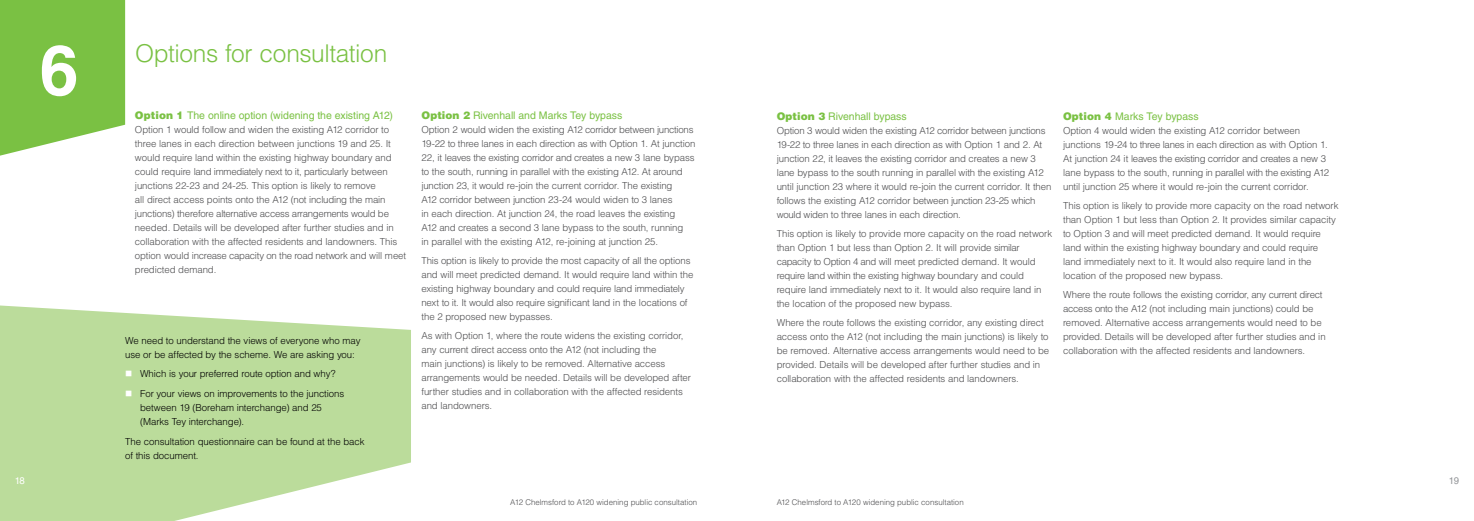
<style>
.page{position:relative;width:1474px;height:521px;background:#fff}
.page>*{position:absolute;margin:0;border:0;box-sizing:border-box;transform-origin:0 0}
.t1{font:700 70px "Helvetica LT Std";color:#fff}
.t2{font:300 24.5px "Helvetica LT Std";letter-spacing:-.02em;color:#7ac143}
.t3{font:10.5px "Helvetica LT Std";letter-spacing:-.005em;color:#7ac143}
.t4{font:300 9.62px/14px "Helvetica LT Std";letter-spacing:-.01em;color:#4d4d4f}
.t5{font:300 9.62px/14px "Helvetica LT Std";letter-spacing:-.01em;color:#000}
.t6{font:9.62px "Helvetica LT Std";color:#939598}
.t7{font:9.62px "Helvetica LT Std";color:#fff}
.t8{font:300 7.88px "Helvetica LT Std";color:#4d4d4f}
.s1{font-weight:900}
</style>
<div class="page">
<svg style="left:0;top:305px;width:411px;height:216px;fill:#bbdc9b"></svg>
<svg style="left:0;top:0;width:125px;height:156px"></svg>
<svg style="left:126px;top:370px;width:5px;height:6px"></svg>
<svg style="left:126px;top:390px;width:5px;height:6px"></svg>
<h1 class="t1" style="left:40px;top:28px;width:40px">6</h1>
<p class="t7" style="left:15px;top:475px;width:12px">18</p>
<h2 class="t2" style="left:135px;top:38px;width:254px">Options for consultation</h2>
<p class="t3" style="left:135px;top:109px;width:259px"><span class="s1">Option 1</span> The online option (widening the existing A12)</p>
<p class="t4" style="left:135px;top:123px;width:273px">Option 1 would follow and widen the existing A12 corridor to three lanes in each direction between junctions 19 and 25. It would require land within the existing highway boundary and could require land immediately next to it, particularly between junctions 22-23 and 24-25. This option is likely to remove<br>all direct access points onto the A12 (not including the main junctions) therefore alternative access arrangements would be needed. Details will be developed after further studies and in collaboration with the affected residents and landowners. This option would increase capacity on the road network and will meet predicted demand.</p>
<p class="t5" style="left:125px;top:333px;width:237px">We need to understand the views of everyone who may use or be affected by the scheme. We are asking you:</p>
<p class="t5" style="left:140px;top:363px;width:206px;line-height:20.2px">Which is your preferred route option and why?<br>For your views on improvements to the junctions</p>
<p class="t5" style="left:140px;top:400px;width:183px">between 19 (Boreham interchange) and 25 (Marks Tey interchange).</p>
<p class="t5" style="left:125px;top:434px;width:241px">The consultation questionnaire can be found at the back of this document.</p>
<p class="t3" style="left:421px;top:109px;width:202px"><span class="s1">Option 2</span> Rivenhall and Marks Tey bypass</p>
<p class="t4" style="left:421px;top:123px;width:276px">Option 2 would widen the existing A12 corridor between junctions 19-22 to three lanes in each direction as with Option 1. At junction 22, it leaves the existing corridor and creates a new 3 lane bypass to the south, running in parallel with the existing A12. At around junction 23, it would re-join the current corridor. The existing<br>A12 corridor between junction 23-24 would widen to 3 lanes<br>in each direction. At junction 24, the road leaves the existing<br>A12 and creates a second 3 lane bypass to the south, running<br>in parallel with the existing A12, re-joining at junction 25.</p>
<p class="t4" style="left:421px;top:254px;width:273px">This option is likely to provide the most capacity of all the options and will meet predicted demand. It would require land within the existing highway boundary and could require land immediately next to it. It would also require significant land in the locations of the 2 proposed new bypasses.</p>
<p class="t4" style="left:421px;top:329px;width:271px">As with Option 1, where the route widens the existing corridor, any current direct access onto the A12 (not including the<br>main junctions) is likely to be removed. Alternative access arrangements would be needed. Details will be developed after further studies and in collaboration with the affected residents and landowners.</p>
<p class="t3" style="left:776px;top:110px;width:132px"><span class="s1">Option 3</span> Rivenhall bypass</p>
<p class="t4" style="left:776px;top:123px;width:276px">Option 3 would widen the existing A12 corridor between junctions 19-22 to three lanes in each direction as with Option 1 and 2. At junction 22, it leaves the existing corridor and creates a new 3 lane bypass to the south running in parallel with the existing A12 until junction 23 where it would re-join the current corridor. It then follows the existing A12 corridor between junction 23-25 which would widen to three lanes in each direction.</p>
<p class="t4" style="left:776px;top:226px;width:277px">This option is likely to provide more capacity on the road network than Option 1 but less than Option 2. It will provide similar capacity to Option 4 and will meet predicted demand. It would require land within the existing highway boundary and could require land immediately next to it. It would also require land in the location of the proposed new bypass.</p>
<p class="t4" style="left:776px;top:315px;width:274px">Where the route follows the existing corridor, any existing direct access onto the A12 (not including the main junctions) is likely to be removed. Alternative access arrangements would need to be provided. Details will be developed after further studies and in collaboration with the affected residents and landowners.</p>
<p class="t3" style="left:1063px;top:110px;width:137px"><span class="s1">Option 4</span> Marks Tey bypass</p>
<p class="t4" style="left:1063px;top:123px;width:267px">Option 4 would widen the existing A12 corridor between junctions 19-24 to three lanes in each direction as with Option 1.<br>At junction 24 it leaves the existing corridor and creates a new 3 lane bypass to the south, running in parallel with the existing A12 until junction 25 where it would re-join the current corridor.</p>
<p class="t4" style="left:1063px;top:198px;width:277px">This option is likely to provide more capacity on the road network than Option 1 but less than Option 2. It provides similar capacity to Option 3 and will meet predicted demand. It would require land within the existing highway boundary and could require land immediately next to it. It would also require land in the location of the proposed new bypass.</p>
<p class="t4" style="left:1063px;top:287px;width:264px">Where the route follows the existing corridor, any current direct access onto the A12 (not including main junctions) could be removed. Alternative access arrangements would need to be provided. Details will be developed after further studies and in collaboration with the affected residents and landowners.</p>
<p class="t8" style="left:510px;top:497px;width:188px">A12 Chelmsford to A120 widening public consultation</p>
<p class="t8" style="left:776px;top:497px;width:188px">A12 Chelmsford to A120 widening public consultation</p>
<p class="t6" style="left:1448px;top:475px;width:12px">19</p>
</div>
